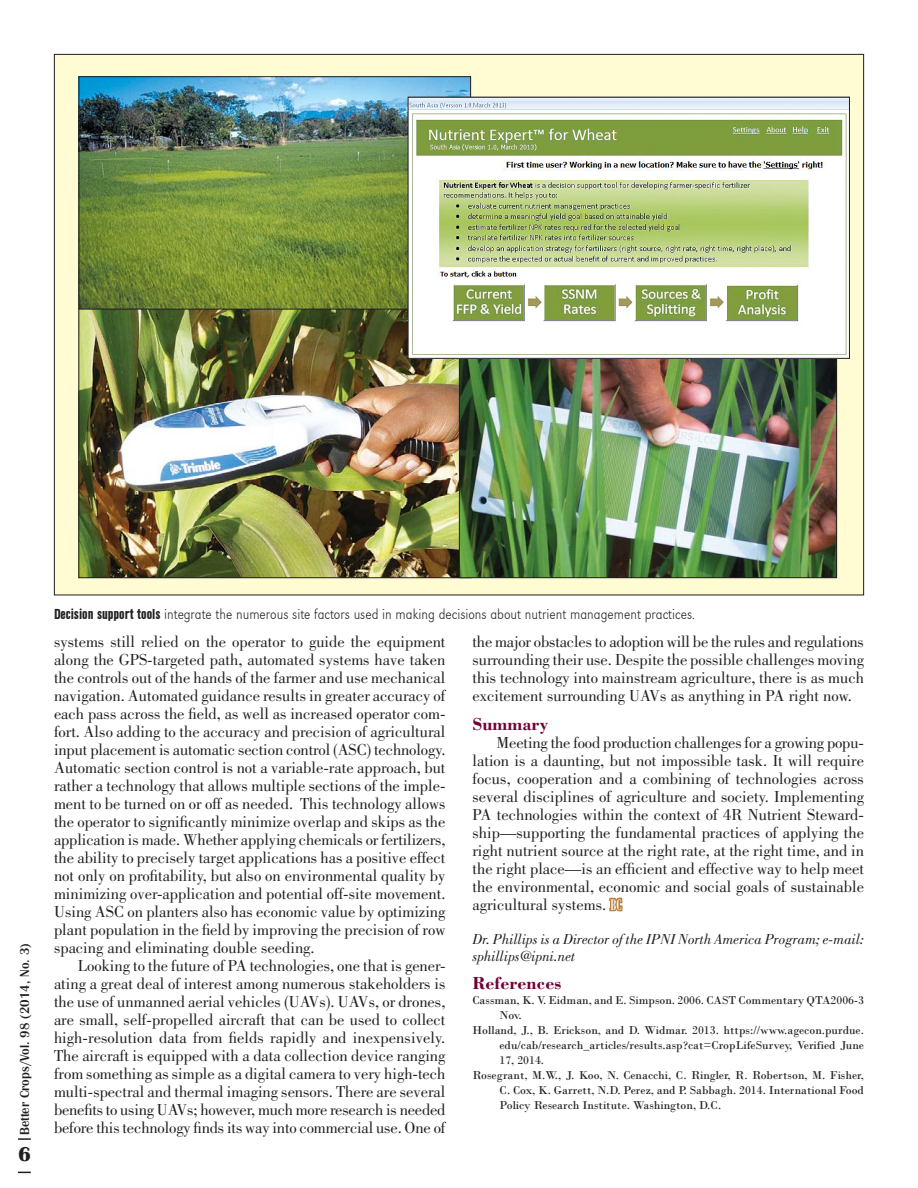
<style>
.page{position:relative;width:918px;height:1188px;background:#fff}
.page>*{position:absolute;margin:0;border:0;box-sizing:border-box;transform-origin:0 0}
.t1{font:700 21px "Britannic T";color:#231f20}
.t2{font:700 18px "Bodoni";color:#740036}
.t3{font:16.5px/18px "Bodoni";color:#231f20;text-align:justify}
.t4{font:15px "URW Grotesk T Ext Lig Ext Nar";color:#231f20}
.t5{font:italic 15px/16.5px "Bodoni";color:#231f20}
.t6{font:500 13.5px "Britannic T";color:#231f20}
.t7{font:12px "Bodoni";color:#231f20}
.s1{font-family:"URW Grotesk T Bol Con"}
.s2{font-family:"Bodoni MT Condensed";color:#bb813a}
.s3{font-family:"Bodoni MT Condensed";color:#fff}
</style>
<div class="page">
<svg style="left:18px;top:1138px;width:13px;height:2px"></svg>
<svg style="left:18px;top:1172px;width:13px;height:1px"></svg>
<div style="left:54px;top:54px;width:810px;height:541px;background:#fffbd2"></div>
<img style="left:81px;top:78px;width:388px;height:231px">
<img style="left:80px;top:311px;width:379px;height:265px">
<img style="left:461px;top:359px;width:374px;height:217px">
<img style="left:410px;top:99px;width:438px;height:258px">
<div style="left:408px;top:97px;width:442px;height:262px;border:1px solid #231f20"></div>
<p class="t6" style="left:16px;top:1135px;width:193px;rotate:-90deg">Better Crops/Vol. 98 (2014, No. 3)</p>
<p class="t1" style="left:18px;top:1140px;width:14px">6</p>
<p class="t4" style="left:54px;top:604px;width:643px"><span class="s1">Decision support tools</span> integrate the numerous site factors used in making decisions about nutrient management practices.</p>
<p class="t3" style="left:54px;top:634px;width:393px">systems still relied on the operator to guide the equipment along the GPS-targeted path, automated systems have taken the controls out of the hands of the farmer and use mechanical navigation. Automated guidance results in greater accuracy of each pass across the field, as well as increased operator com&shy;fort. Also adding to the accuracy and precision of agricultural input placement is automatic section control (ASC) technology.<br>Automatic section control is not a variable-rate approach, but rather a technology that allows multiple sections of the imple&shy;ment to be turned on or off as needed. This technology allows the operator to significantly minimize overlap and skips as the application is made. Whether applying chemicals or fertilizers, the ability to precisely target applications has a positive effect not only on profitability, but also on environmental quality by minimizing over-application and potential off-site movement.<br>Using ASC on planters also has economic value by optimizing plant population in the field by improving the precision of row spacing and eliminating double seeding.</p>
<p class="t3" style="left:54px;top:958px;width:393px;text-indent:24px">Looking to the future of PA technologies, one that is gener&shy;ating a great deal of interest among numerous stakeholders is the use of unmanned aerial vehicles (UAVs). UAVs, or drones, are small, self-propelled aircraft that can be used to collect high-resolution data from fields rapidly and inexpensively.<br>The aircraft is equipped with a data collection device ranging from something as simple as a digital camera to very high-tech multi-spectral and thermal imaging sensors. There are several benefits to using UAVs; however, much more research is needed before this technology finds its way into commercial use. One of</p>
<p class="t3" style="left:472px;top:634px;width:393px">the major obstacles to adoption will be the rules and regulations surrounding their use. Despite the possible challenges moving this technology into mainstream agriculture, there is as much excitement surrounding UAVs as anything in PA right now.</p>
<p class="t2" style="left:472px;top:717px;width:77px">Summary</p>
<p class="t3" style="left:473px;top:735px;width:393px;text-indent:24px">Meeting the food production challenges for a growing popu&shy;lation is a daunting, but not impossible task. It will require focus, cooperation and a combining of technologies across several disciplines of agriculture and society. Implementing PA technologies within the context of 4R Nutrient Steward&shy;ship—supporting the fundamental practices of applying the right nutrient source at the right rate, at the right time, and in the right place—is an efficient and effective way to help meet the environmental, economic and social goals of sustainable agricultural systems. <span class="s2">B</span><span class="s3">C</span></p>
<p class="t5" style="left:472px;top:933px;width:393px">Dr. Phillips is a Director of the IPNI North America Program; e-mail: sphillips@ipni.net</p>
<p class="t2" style="left:472px;top:977px;width:90px">References</p>
<p class="t7" style="left:472px;top:993px;width:393px">Cassman, K. V. Eidman, and E. Simpson. 2006. CAST Commentary QTA2006-3</p>
<p class="t7" style="left:500px;top:1008px;width:24px">Nov.</p>
<p class="t7" style="left:472px;top:1023px;width:393px">Holland, J., B. Erickson, and D. Widmar. 2013. https://www.agecon.purdue.</p>
<p class="t7" style="left:500px;top:1038px;width:366px">edu/cab/research_articles/results.asp?cat=CropLifeSurvey, Verified June</p>
<p class="t7" style="left:500px;top:1053px;width:46px">17, 2014.</p>
<p class="t7" style="left:472px;top:1068px;width:393px">Rosegrant, M.W., J. Koo, N. Cenacchi, C. Ringler, R. Robertson, M. Fisher,</p>
<p class="t7" style="left:500px;top:1083px;width:366px">C. Cox, K. Garrett, N.D. Perez, and P. Sabbagh. 2014. International Food</p>
<p class="t7" style="left:500px;top:1098px;width:223px">Policy Research Institute. Washington, D.C.</p>
</div>
